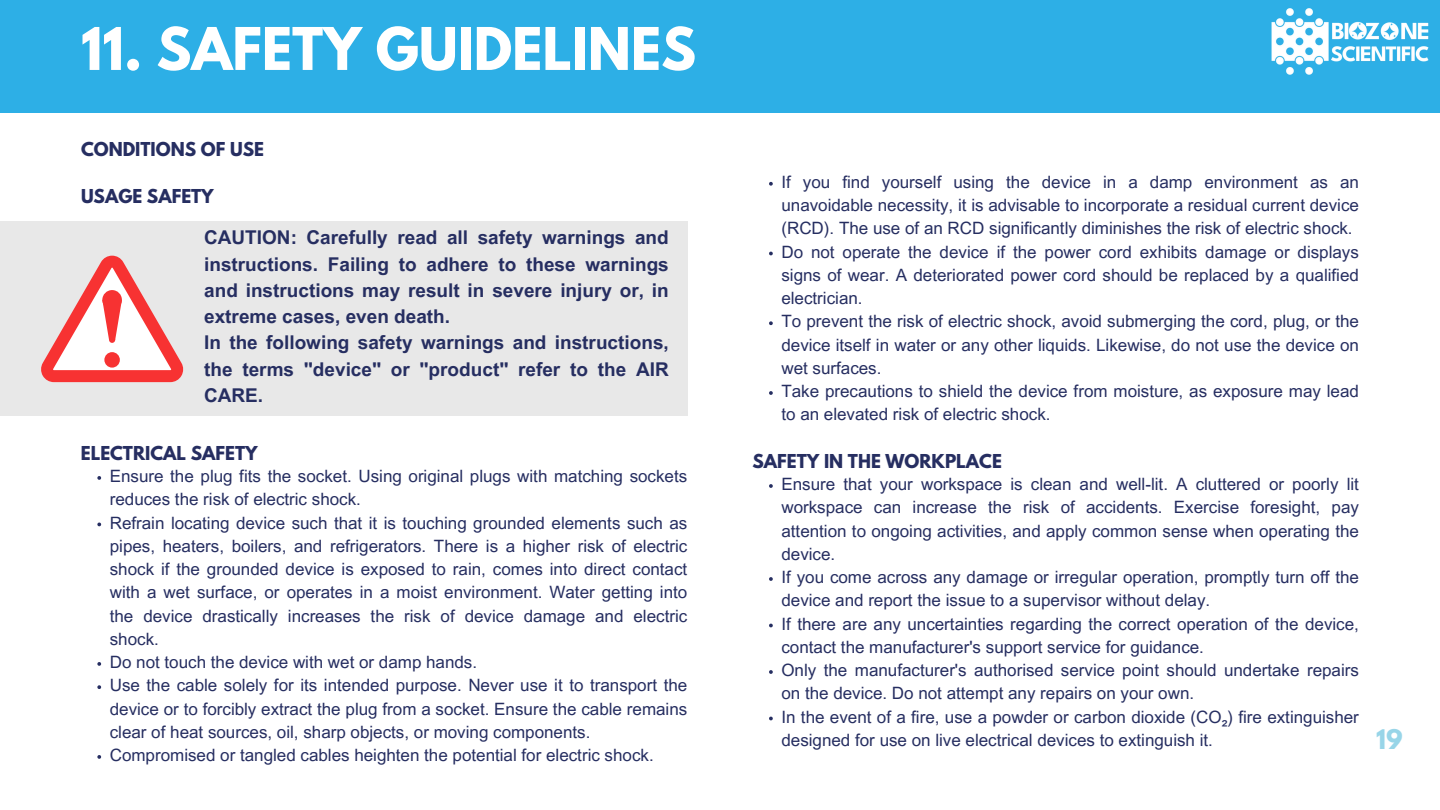
<style>
.page{position:relative;width:1440px;height:810px;background:#fff}
.page>*{position:absolute;margin:0;border:0;box-sizing:border-box;transform-origin:0 0}
.t1{font:700 52.1px "League Spartan";color:#fff}
.t2{font:700 24px "League Spartan";color:#98d5e8}
.t3{font:700 19px/26.2px "Arial MT Pro";color:#262e61}
.t4{font:17px/23.2px "Arial MT Pro";color:#262e61;text-align:justify}
.t5{font:700 17px "League Spartan";color:#262e61}
</style>
<div class="page">
<div style="left:0;top:0;width:1440px;height:112px;background:#2dafe6"></div>
<svg style="left:769px;top:182px;width:4px;height:4px"></svg>
<svg style="left:769px;top:252px;width:4px;height:3px"></svg>
<svg style="left:769px;top:321px;width:4px;height:4px"></svg>
<svg style="left:769px;top:391px;width:4px;height:4px"></svg>
<svg style="left:769px;top:484px;width:4px;height:4px"></svg>
<svg style="left:769px;top:577px;width:4px;height:4px"></svg>
<svg style="left:769px;top:624px;width:4px;height:3px"></svg>
<svg style="left:769px;top:670px;width:4px;height:4px"></svg>
<svg style="left:769px;top:717px;width:4px;height:3px"></svg>
<div style="left:0;top:222px;width:687px;height:194px;background:#e8e8e8"></div>
<svg style="left:41px;top:256px;width:143px;height:126px"></svg>
<svg style="left:97px;top:476px;width:4px;height:4px"></svg>
<svg style="left:97px;top:523px;width:4px;height:3px"></svg>
<svg style="left:97px;top:662px;width:4px;height:4px"></svg>
<svg style="left:97px;top:685px;width:4px;height:4px"></svg>
<svg style="left:97px;top:755px;width:4px;height:4px"></svg>
<img style="left:1271px;top:8px;width:158px;height:67px">
<h1 class="t1" style="left:81px;top:23px;width:617px">11. SAFETY GUIDELINES</h1>
<h3 class="t5" style="left:81px;top:141px;width:184px">CONDITIONS OF USE</h3>
<h3 class="t5" style="left:81px;top:187px;width:134px">USAGE SAFETY</h3>
<p class="t3" style="left:204px;top:227px;width:466px">CAUTION: Carefully read all safety warnings and instructions. Failing to adhere to these warnings and instructions may result in severe injury or, in extreme cases, even death.<br>In the following safety warnings and instructions, the terms "device" or "product" refer to the AIR CARE.</p>
<p class="t5" style="left:81px;top:445px;width:178px">ELECTRICAL SAFETY</p>
<h3 class="t4" style="left:110px;top:467px;width:579px">Ensure the plug fits the socket. Using original plugs with matching sockets reduces the risk of electric shock.</h3>
<p class="t4" style="left:110px;top:513px;width:579px">Refrain locating device such that it is touching grounded elements such as pipes, heaters, boilers, and refrigerators. There is a higher risk of electric shock if the grounded device is exposed to rain, comes into direct contact with a wet surface, or operates in a moist environment. Water getting into the device drastically increases the risk of device damage and electric shock.</p>
<p class="t4" style="left:110px;top:653px;width:369px">Do not touch the device with wet or damp hands.</p>
<p class="t4" style="left:110px;top:676px;width:579px">Use the cable solely for its intended purpose. Never use it to transport the device or to forcibly extract the plug from a socket. Ensure the cable remains clear of heat sources, oil, sharp objects, or moving components.</p>
<p class="t4" style="left:110px;top:746px;width:545px">Compromised or tangled cables heighten the potential for electric shock.</p>
<p class="t4" style="left:781px;top:172px;width:579px">If you find yourself using the device in a damp environment as an unavoidable necessity, it is advisable to incorporate a residual current device (RCD). The use of an RCD significantly diminishes the risk of electric shock.</p>
<h2 class="t4" style="left:781px;top:242px;width:579px">Do not operate the device if the power cord exhibits damage or displays signs of wear. A deteriorated power cord should be replaced by a qualified electrician.</h2>
<h3 class="t4" style="left:781px;top:312px;width:579px">To prevent the risk of electric shock, avoid submerging the cord, plug, or the device itself in water or any other liquids. Likewise, do not use the device on wet surfaces.</h3>
<p class="t4" style="left:781px;top:382px;width:579px">Take precautions to shield the device from moisture, as exposure may lead to an elevated risk of electric shock.</p>
<p class="t5" style="left:753px;top:453px;width:251px">SAFETY IN THE WORKPLACE</p>
<p class="t4" style="left:781px;top:475px;width:579px">Ensure that your workspace is clean and well-lit. A cluttered or poorly lit workspace can increase the risk of accidents. Exercise foresight, pay attention to ongoing activities, and apply common sense when operating the device.</p>
<p class="t4" style="left:781px;top:568px;width:579px">If you come across any damage or irregular operation, promptly turn off the device and report the issue to a supervisor without delay.</p>
<p class="t4" style="left:781px;top:614px;width:579px">If there are any uncertainties regarding the correct operation of the device, contact the manufacturer's support service for guidance.</p>
<p class="t4" style="left:781px;top:661px;width:579px">Only the manufacturer's authorised service point should undertake repairs on the device. Do not attempt any repairs on your own.</p>
<p class="t4" style="left:781px;top:707px;width:579px">In the event of a fire, use a powder or carbon dioxide (CO₂) fire extinguisher designed for use on live electrical devices to extinguish it.</p>
<p class="t2" style="left:1376px;top:727px;width:28px">19</p>
</div>
